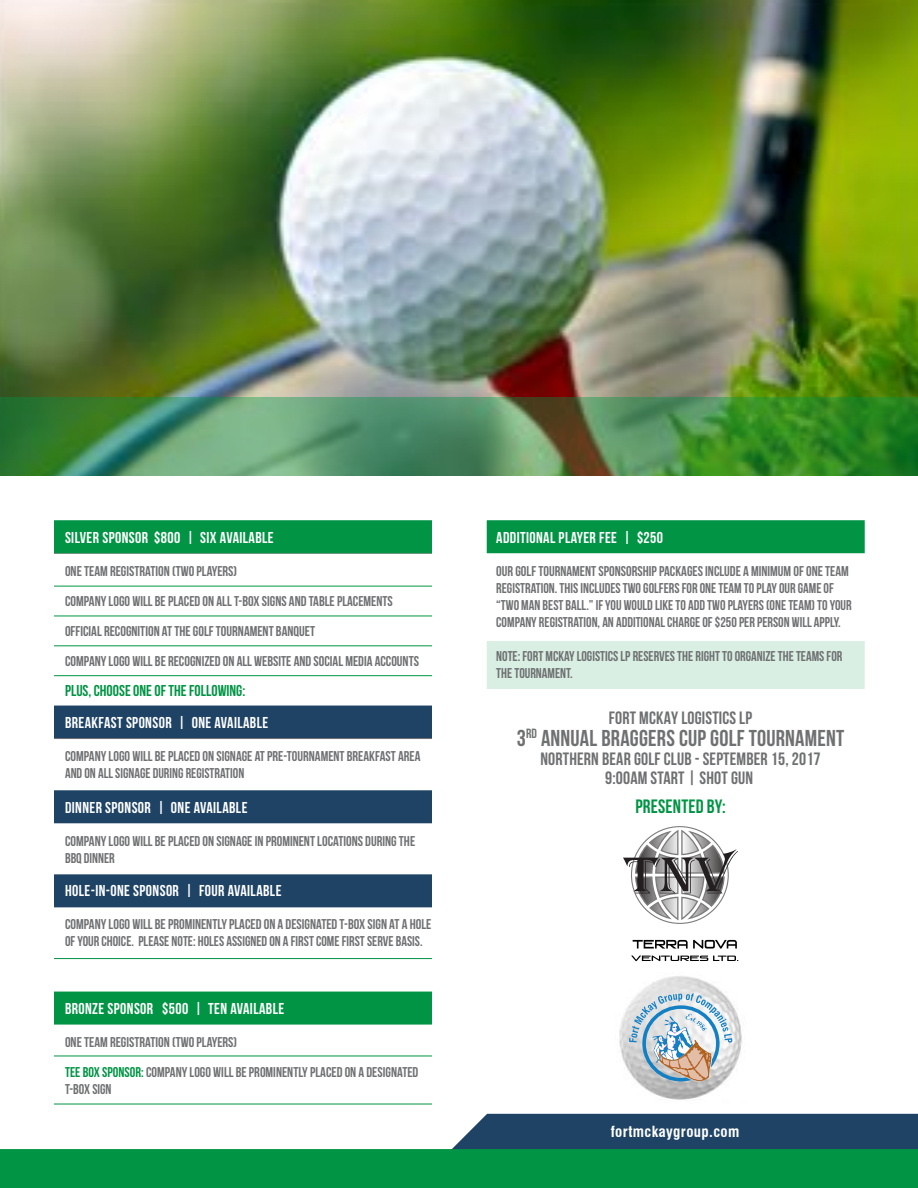
<style>
.page{position:relative;width:918px;height:1188px;background:#fff}
.page>*{position:absolute;margin:0;border:0;box-sizing:border-box;transform-origin:0 0}
.t1{font:700 22.95px "Bebas Neue";letter-spacing:.01em;color:#6f7071}
.t2{font:700 19.35px "Bebas Neue";letter-spacing:.01em;color:#009444}
.t3{font:700 17.85px/19.2px "Bebas Neue";letter-spacing:.01em;color:#6f7071;text-align:center}
.t4{font:700 15.75px "Bebas Neue";letter-spacing:.025em;color:#fff}
.t5{font:700 15.75px "Bebas Neue";color:#009444}
.t6{font:700 condensed 15px "Swiss 721 BT";letter-spacing:.025em;color:#fff}
.t7{font:700 14.25px/17px "Bebas Neue";color:#6e6f71}
.t8{font:700 14.25px/30px "Bebas Neue";color:#6f7072}
.s1{color:#009444}
</style>
<div class="page">
<img style="left:0;top:0;width:918px;height:397px">
<svg style="left:0;top:397px;width:918px;height:79px;background:#4d8c51"></svg>
<svg style="left:0;top:1114px;width:918px;height:74px"></svg>
<hr style="left:54px;top:553px;width:378px;height:1px;background:#6f7072">
<hr style="left:54px;top:675px;width:378px;height:1px;background:#009444">
<hr style="left:54px;top:586px;width:378px;height:1px;background:#009444">
<hr style="left:54px;top:616px;width:378px;height:1px;background:#009444">
<hr style="left:54px;top:646px;width:378px;height:1px;background:#009444">
<div style="left:54px;top:520px;width:378px;height:33px;background:#009444"></div>
<div style="left:54px;top:706px;width:378px;height:33px;background:#1e4365"></div>
<hr style="left:54px;top:958px;width:378px;height:1px;background:#009444">
<hr style="left:54px;top:1056px;width:378px;height:1px;background:#009444">
<hr style="left:54px;top:1104px;width:378px;height:1px;background:#009444">
<hr style="left:54px;top:738px;width:378px;height:1px;background:#6f7072">
<div style="left:54px;top:790px;width:378px;height:33px;background:#1e4365"></div>
<div style="left:54px;top:874px;width:378px;height:33px;background:#1e4365"></div>
<div style="left:54px;top:992px;width:378px;height:33px;background:#009444"></div>
<div style="left:487px;top:520px;width:378px;height:33px;background:#009444"></div>
<div style="left:487px;top:641px;width:378px;height:48px;background:#d9efe3"></div>
<svg style="left:633px;top:940px;width:104px;height:9px"></svg>
<svg style="left:631px;top:956px;width:107px;height:5px"></svg>
<svg style="left:623px;top:826px;width:115px;height:98px"></svg>
<img style="left:619px;top:976px;width:123px;height:124px">
<svg style="left:629px;top:993px;width:103px;height:88px"></svg>
<p class="t4" style="left:65px;top:529px;width:210px">SILVER SPONSOR $800 | SIX AVAILABLE</p>
<p class="t8" style="left:65px;top:556px;width:329px">ONE TEAM REGISTRATION (TWO PLAYERS)<br>COMPANY LOGO WILL BE PLACED ON ALL T-BOX SIGNS AND TABLE PLACEMENTS</p>
<p class="t7" style="left:65px;top:616px;width:356px;line-height:30px">OFFICIAL RECOGNITION AT THE GOLF TOURNAMENT BANQUET<br>COMPANY LOGO WILL BE RECOGNIZED ON ALL WEBSITE AND SOCIAL MEDIA ACCOUNTS</p>
<p class="t5" style="left:65px;top:682px;width:182px">PLUS, CHOOSE ONE OF THE FOLLOWING:</p>
<p class="t4" style="left:65px;top:714px;width:205px">BREAKFAST SPONSOR | ONE AVAILABLE</p>
<p class="t8" style="left:65px;top:741px;width:357px">COMPANY LOGO WILL BE PLACED ON SIGNAGE AT PRE-TOURNAMENT BREAKFAST AREA</p>
<p class="t7" style="left:65px;top:765px;width:181px">AND ON ALL SIGNAGE DURING REGISTRATION</p>
<p class="t4" style="left:65px;top:799px;width:184px">DINNER SPONSOR | ONE AVAILABLE</p>
<p class="t8" style="left:65px;top:826px;width:352px">COMPANY LOGO WILL BE PLACED ON SIGNAGE IN PROMINENT LOCATIONS DURING THE</p>
<p class="t7" style="left:65px;top:850px;width:51px">BBQ DINNER</p>
<p class="t4" style="left:65px;top:882px;width:218px">HOLE-IN-ONE SPONSOR | FOUR AVAILABLE</p>
<p class="t8" style="left:65px;top:909px;width:368px">COMPANY LOGO WILL BE PROMINENTLY PLACED ON A DESIGNATED T-BOX SIGN AT A HOLE</p>
<p class="t7" style="left:65px;top:933px;width:359px">OF YOUR CHOICE. PLEASE NOTE: HOLES ASSIGNED ON A FIRST COME FIRST SERVE BASIS.</p>
<p class="t4" style="left:65px;top:1000px;width:221px">BRONZE SPONSOR $500 | TEN AVAILABLE</p>
<p class="t8" style="left:65px;top:1027px;width:355px">ONE TEAM REGISTRATION (TWO PLAYERS)<br><span class="s1">TEE BOX SPONSOR:</span> COMPANY LOGO WILL BE PROMINENTLY PLACED ON A DESIGNATED</p>
<p class="t7" style="left:65px;top:1080px;width:48px">T-BOX SIGN</p>
<p class="t4" style="left:496px;top:529px;width:168px">ADDITIONAL PLAYER FEE | $250</p>
<p class="t8" style="left:496px;top:556px;width:354px">OUR GOLF TOURNAMENT SPONSORSHIP PACKAGES INCLUDE A MINIMUM OF ONE TEAM</p>
<p class="t7" style="left:496px;top:579px;width:357px">REGISTRATION. THIS INCLUDES TWO GOLFERS FOR ONE TEAM TO PLAY OUR GAME OF “TWO MAN BEST BALL.” IF YOU WOULD LIKE TO ADD TWO PLAYERS (ONE TEAM) TO YOUR<br>COMPANY REGISTRATION, AN ADDITIONAL CHARGE OF $250 PER PERSON WILL APPLY.</p>
<p class="t7" style="left:496px;top:647px;width:348px">NOTE: FORT MCKAY LOGISTICS LP RESERVES THE RIGHT TO ORGANIZE THE TEAMS FOR<br>THE TOURNAMENT.</p>
<p class="t3" style="left:609px;top:708px;width:145px">FORT MCKAY LOGISTICS LP</p>
<h1 class="t1" style="left:517px;top:725px;width:329px">3<sup>RD</sup> ANNUAL BRAGGERS CUP GOLF TOURNAMENT</h1>
<p class="t3" style="left:540px;top:749px;width:282px">NORTHERN BEAR GOLF CLUB - SEPTEMBER 15, 2017<br>9:00AM START | SHOT GUN</p>
<h2 class="t2" style="left:635px;top:796px;width:92px">PRESENTED BY:</h2>
<p class="t6" style="left:611px;top:1123px;width:130px">fortmckaygroup.com</p>
</div>
